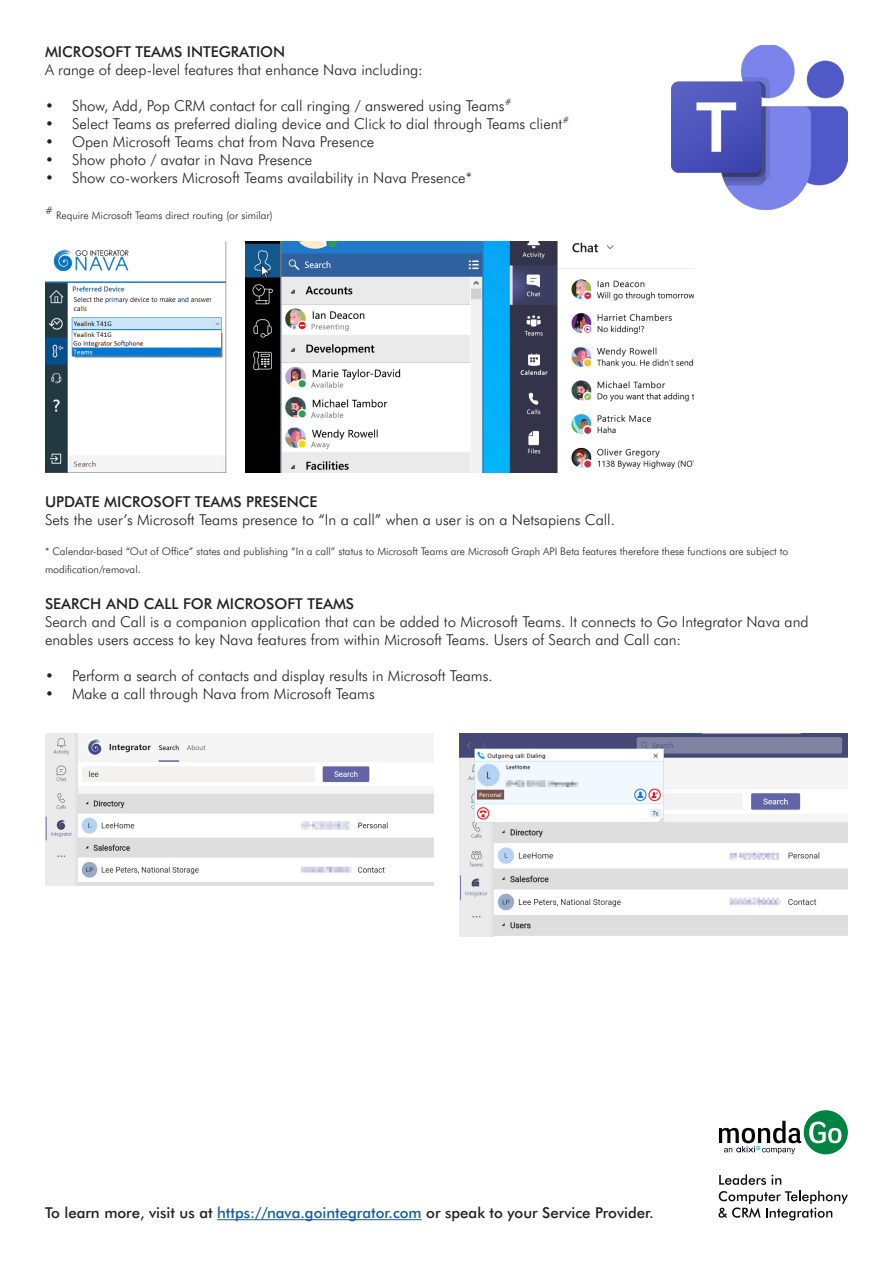
<style>
.page{position:relative;width:893px;height:1263px;background:#fff}
.page>*{position:absolute;margin:0;border:0;box-sizing:border-box;transform-origin:0 0}
.t1{font:300 15px/18px "Futura BT";color:#231f20}
.t2{font:500 15px "Futura BT";color:#231f20}
.t3{font:300 10.5px/18px "Futura BT";color:#231f20}
.s1{color:#175d9e}
</style>
<div class="page">
<hr style="left:217px;top:1219px;width:205px;height:1px;background:#175d9e">
<img style="left:246px;top:242px;width:447px;height:231px">
<img style="left:671px;top:45px;width:177px;height:164px">
<img style="left:45px;top:242px;width:182px;height:231px">
<img style="left:459px;top:734px;width:389px;height:202px">
<img style="left:45px;top:734px;width:389px;height:151px">
<svg style="left:719px;top:1174px;width:62px;height:11px"></svg>
<svg style="left:718px;top:1191px;width:130px;height:29px"></svg>
<div style="left:804px;top:1110px;width:44px;height:44px;background:#008240;border-radius:50%"></div>
<svg style="left:809px;top:1121px;width:32px;height:22px"></svg>
<svg style="left:719px;top:1121px;width:82px;height:33px"></svg>
<p class="t2" style="left:45px;top:41px;width:242px">MICROSOFT TEAMS INTEGRATION</p>
<p class="t1" style="left:45px;top:60px;width:379px">A range of deep-level features that enhance Nava including:</p>
<p class="t1" style="left:45px;top:96px;width:468px">• Show, Add, Pop CRM contact for call ringing / answered using Teams<sup>#</sup></p>
<p class="t1" style="left:45px;top:114px;width:526px">• Select Teams as preferred dialing device and Click to dial through Teams client<sup>#</sup></p>
<p class="t1" style="left:45px;top:132px;width:331px">• Open Microsoft Teams chat from Nava Presence</p>
<p class="t1" style="left:45px;top:150px;width:269px">• Show photo / avatar in Nava Presence</p>
<p class="t1" style="left:45px;top:168px;width:428px">• Show co-workers Microsoft Teams availability in Nava Presence*</p>
<p class="t3" style="left:45px;top:206px;width:229px"># Require Microsoft Teams direct routing (or similar)</p>
<p class="t2" style="left:45px;top:491px;width:274px">UPDATE MICROSOFT TEAMS PRESENCE</p>
<p class="t1" style="left:45px;top:510px;width:571px">Sets the user’s Microsoft Teams presence to “In a call” when a user is on a Netsapiens Call.</p>
<p class="t3" style="left:45px;top:542px;width:745px">* Calendar-based “Out of Office” states and publishing “In a call” status to Microsoft Teams are Microsoft Graph API Beta features therefore these functions are subject to modification/removal.</p>
<p class="t2" style="left:45px;top:593px;width:311px">SEARCH AND CALL FOR MICROSOFT TEAMS</p>
<p class="t1" style="left:45px;top:612px;width:765px">Search and Call is a companion application that can be added to Microsoft Teams. It connects to Go Integrator Nava and enables users access to key Nava features from within Microsoft Teams. Users of Search and Call can:</p>
<p class="t1" style="left:45px;top:666px;width:449px">• Perform a search of contacts and display results in Microsoft Teams.</p>
<p class="t1" style="left:45px;top:684px;width:331px">• Make a call through Nava from Microsoft Teams</p>
<p class="t2" style="left:45px;top:1202px;width:610px">To learn more, visit us at <span class="s1">https://nava.gointegrator.com</span> or speak to your Service Provider.</p>
</div>
